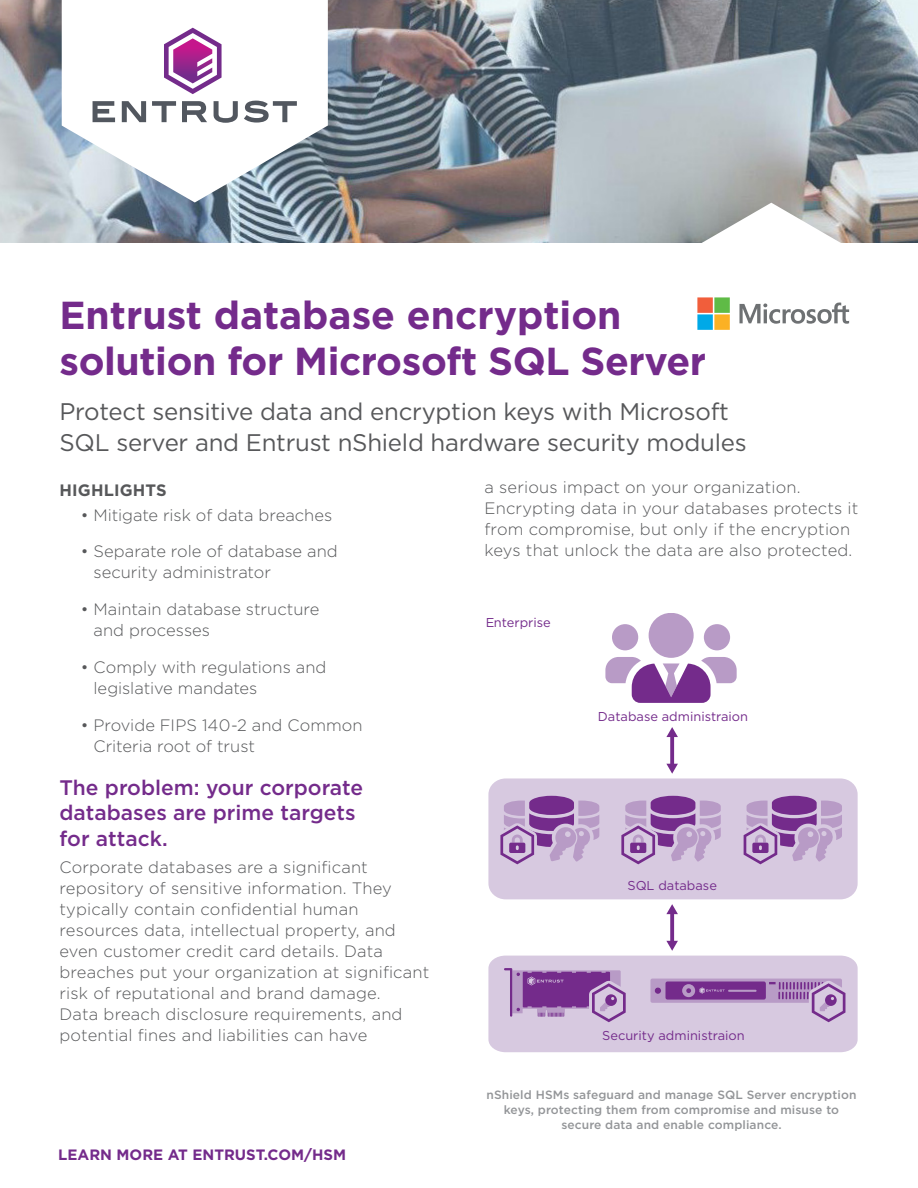
<style>
.page{position:relative;width:918px;height:1188px;background:#fff}
.page>*{position:absolute;margin:0;border:0;box-sizing:border-box;transform-origin:0 0}
._1_Title{font:700 39px/46.5px "Gotham";letter-spacing:-.01em;color:#742b8b}
._2_Sub_Title{font:24px/31.5px "Gotham";letter-spacing:-.01em;color:#57585a}
._3_Header{font:500 21px/25.5px "Gotham";color:#742b8b}
._4_Body_Text{font:300 16.5px/21px "Gotham";letter-spacing:.01em;color:#57585a}
._3_Eyebrow{font:700 16.5px "Gotham";letter-spacing:.01em;color:#57585a}
.t1{font:700 15px "Gotham";color:#742b8b}
.t2{font:12.9px "Gotham";color:#742b8b}
._5_Figure_Header{font:500 12px/15px "Gotham";letter-spacing:.01em;color:#939598;text-align:center}
</style>
<div class="page">
<img style="left:0;top:0;width:918px;height:243px">
<svg style="left:739px;top:302px;width:110px;height:22px"></svg>
<svg style="left:697px;top:297px;width:33px;height:33px"></svg>
<div style="left:488px;top:778px;width:370px;height:121px;background:#d7c9e0;border-radius:17px"></div>
<svg style="left:670px;top:737px;width:4px;height:27px"></svg>
<svg style="left:666px;top:764px;width:12px;height:10px"></svg>
<svg style="left:666px;top:727px;width:12px;height:10px"></svg>
<svg style="left:670px;top:914px;width:4px;height:27px"></svg>
<svg style="left:666px;top:904px;width:12px;height:10px"></svg>
<div style="left:704px;top:624px;width:26px;height:26px;background:#b89bc6;border-radius:50%"></div>
<div style="left:612px;top:624px;width:26px;height:26px;background:#b89bc6;border-radius:50%"></div>
<div style="left:649px;top:613px;width:45px;height:45px;background:#b89bc6;border-radius:50%"></div>
<svg style="left:605px;top:657px;width:132px;height:46px"></svg>
<svg style="left:743px;top:796px;width:99px;height:69px"></svg>
<svg style="left:621px;top:796px;width:100px;height:69px"></svg>
<svg style="left:500px;top:796px;width:99px;height:69px"></svg>
<svg style="left:488px;top:941px;width:370px;height:111px;background:#cdb8d7"></svg>
<p class="_1_Title" style="left:60px;top:292px;width:648px">Entrust database encryption solution for Microsoft SQL Server</p>
<p class="_2_Sub_Title" style="left:60px;top:395px;width:689px">Protect sensitive data and encryption keys with Microsoft<br>SQL server and Entrust nShield hardware security modules</p>
<p class="_3_Eyebrow" style="left:60px;top:480px;width:109px">HIGHLIGHTS</p>
<p class="_4_Body_Text" style="left:81px;top:504px;width:253px">• Mitigate risk of data breaches</p>
<p class="_4_Body_Text" style="left:94px;top:541px;width:246px;text-indent:-13px">• Separate role of database and security administrator</p>
<p class="_4_Body_Text" style="left:94px;top:599px;width:227px;text-indent:-13px">• Maintain database structure and processes</p>
<p class="_4_Body_Text" style="left:94px;top:657px;width:234px;text-indent:-13px">• Comply with regulations and legislative mandates</p>
<p class="_4_Body_Text" style="left:94px;top:715px;width:271px;text-indent:-13px">• Provide FIPS 140-2 and Common<br>Criteria root of trust</p>
<p class="_3_Header" style="left:60px;top:774px;width:305px">The problem: your corporate databases are prime targets for attack.</p>
<p class="_4_Body_Text" style="left:60px;top:856px;width:371px">Corporate databases are a significant repository of sensitive information. They typically contain confidential human resources data, intellectual property, and even customer credit card details. Data breaches put your organization at significant risk of reputational and brand damage.<br>Data breach disclosure requirements, and potential fines and liabilities can have</p>
<p class="_4_Body_Text" style="left:485px;top:477px;width:375px">a serious impact on your organization.<br>Encrypting data in your databases protects it from compromise, but only if the encryption keys that unlock the data are also protected.</p>
<p class="t2" style="left:485px;top:615px;width:67px">Enterprise</p>
<p class="t2" style="left:598px;top:708px;width:152px">Database administraion</p>
<p class="t2" style="left:627px;top:877px;width:91px">SQL database</p>
<p class="t2" style="left:602px;top:1027px;width:144px">Security administraion</p>
<p class="t1" style="left:58px;top:1144px;width:289px">LEARN MORE AT ENTRUST.COM/HSM</p>
<p class="_5_Figure_Header" style="left:486px;top:1087px;width:372px">nShield HSMs safeguard and manage SQL Server encryption keys, protecting them from compromise and misuse to secure data and enable compliance.</p>
</div>
